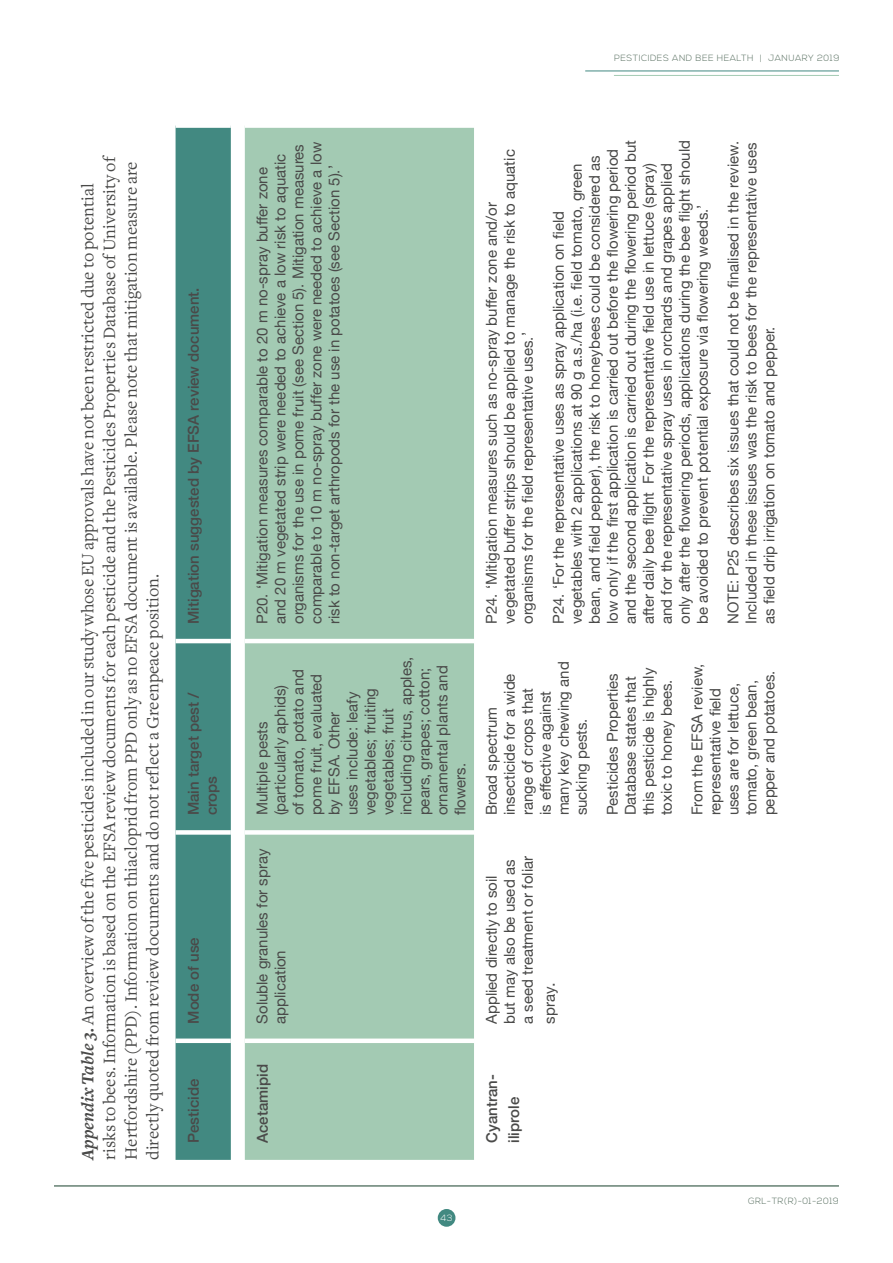
<style>
.page{position:relative;width:893px;height:1263px;background:#fff}
.page>*{position:absolute;margin:0;border:0;box-sizing:border-box;transform-origin:0 0}
.t1{font:18px/21.8px "Freight Text";color:#4a4a49}
.t2{font:15px/18px "Helvetica Neue";color:#4a4a49}
.t3{font:500 15px/18px "Helvetica Neue";color:#4a4a49}
.t4{font:300 9px "Nexa";letter-spacing:.05em;color:#556d5e}
.t5{font:300 9px "Nexa";color:#fff}
.s1{font-weight:700;font-style:italic}
.s2{font-size:16.5px}
</style>
<div class="page">
<hr style="left:585px;top:71px;width:254px;height:1px;background:#428981">
<hr style="left:614px;top:75px;width:225px;height:1px;background:#a3cab3">
<hr style="left:54px;top:1185px;width:785px;height:1px;background:#325644">
<div style="left:438px;top:1209px;width:17px;height:18px;background:#428981;border-radius:50%"></div>
<div style="left:176px;top:128px;width:55px;height:1032px;background:#428981"></div>
<div style="left:176px;top:1038px;width:55px;height:5px;background:#fff"></div>
<div style="left:176px;top:830px;width:55px;height:5px;background:#fff"></div>
<hr style="left:176px;top:639px;width:55px;height:4px;background:#fff">
<div style="left:245px;top:128px;width:229px;height:1032px;background:#a3cab3"></div>
<div style="left:245px;top:1038px;width:229px;height:5px;background:#fff"></div>
<div style="left:245px;top:830px;width:229px;height:5px;background:#fff"></div>
<hr style="left:245px;top:639px;width:229px;height:4px;background:#fff">
<p class="t1" style="left:77px;top:1160px;width:1006px;rotate:-90deg"><span class="s1">Appendix Table 3.</span> An overview of the five pesticides included in our study whose EU approvals have not been restricted due to potential risks to bees. Information is based on the EFSA review documents for each pesticide and the Pesticides Properties Database of University of Hertfordshire (PPD). Information on thiacloprid from PPD only as no EFSA document is available. Please note that mitigation measure are directly quoted from review documents and do not reflect a Greenpeace position.</p>
<p class="t3" style="left:183px;top:624px;width:338px;rotate:-90deg">Mitigation suggested by EFSA review document.</p>
<p class="t3" style="left:183px;top:815px;width:125px;rotate:-90deg">Main target pest / crops</p>
<p class="t3" style="left:183px;top:1024px;width:88px;rotate:-90deg">Mode of use</p>
<p class="t3" style="left:183px;top:1143px;width:66px;rotate:-90deg">Pesticide</p>
<p class="t4" style="left:614px;top:52px;width:227px">PESTICIDES AND BEE HEALTH | JANUARY 2019</p>
<p class="t2" style="left:253px;top:624px;width:484px;rotate:-90deg">P20. ‘Mitigation measures comparable to 20 m no-spray buffer zone and 20 m vegetated strip were needed to achieve a low risk to aquatic organisms for the use in pome fruit (see Section 5). Mitigation measures comparable to 10 m no-spray buffer zone were needed to achieve a low risk to non-target arthropods for the use in potatoes (see Section 5).’</p>
<p class="t2" style="left:253px;top:815px;width:160px;rotate:-90deg">Multiple pests (particularly aphids)<br>of tomato, potato and pome fruit, evaluated by EFSA. Other<br>uses include: leafy vegetables; fruiting vegetables; fruit including citrus, apples, pears, grapes; cotton; ornamental plants and flowers.</p>
<p class="t2" style="left:253px;top:1024px;width:177px;rotate:-90deg">Soluble granules for spray application</p>
<p class="t3" style="left:252px;top:1143px;width:80px;rotate:-90deg">Acetamipid</p>
<p class="t2" style="left:482px;top:624px;width:476px;rotate:-90deg">P24. ‘Mitigation measures such as no-spray buffer zone and/or vegetated buffer strips should be applied to manage the risk to aquatic organisms for the field representative uses.’</p>
<p class="t2" style="left:549px;top:624px;width:485px;rotate:-90deg">P24. ‘For the representative uses as spray application on field vegetables with 2 applications at 90 g a.s./ha (i.e. field tomato, green bean, and field pepper), the risk to honeybees could be considered as low only if the first application is carried out before the flowering period and the second application is carried out during the flowering period but after daily bee flight For the representative field use in lettuce (spray) and for the representative spray uses in orchards and grapes applied only after the flowering periods, applications during the bee flight should be avoided to prevent potential exposure via flowering weeds.’</p>
<p class="t2" style="left:724px;top:624px;width:484px;text-align:justify;rotate:-90deg">NOTE: P25 describes six issues that could not be finalised in the review.<br>Included in these issues was the risk to bees for the representative uses as field drip irrigation on tomato and pepper.</p>
<p class="t2" style="left:482px;top:815px;width:155px;rotate:-90deg">Broad spectrum insecticide for a wide range of crops that<br>is effective against many key chewing and sucking pests.</p>
<p class="t2" style="left:603px;top:815px;width:149px;rotate:-90deg">Pesticides Properties<br>Database states that this pesticide is highly toxic to honey bees.</p>
<p class="t2" style="left:688px;top:815px;width:153px;rotate:-90deg">From the EFSA review, representative field uses are for lettuce, tomato, green bean, pepper and potatoes.</p>
<p class="t2" style="left:482px;top:1024px;width:169px;rotate:-90deg">Applied directly to soil but may also be used as a seed treatment or foliar</p>
<p class="t2" style="left:540px;top:1024px;width:43px;rotate:-90deg">spray<span class="s2">.</span></p>
<p class="t3" style="left:480px;top:1143px;width:70px;line-height:21.8px;rotate:-90deg">Cyantran&shy;iliprole</p>
<p class="t5" style="left:441px;top:1212px;width:13px">43</p>
<p class="t4" style="left:748px;top:1196px;width:92px">GRL-TR(R)-01-2019</p>
</div>
